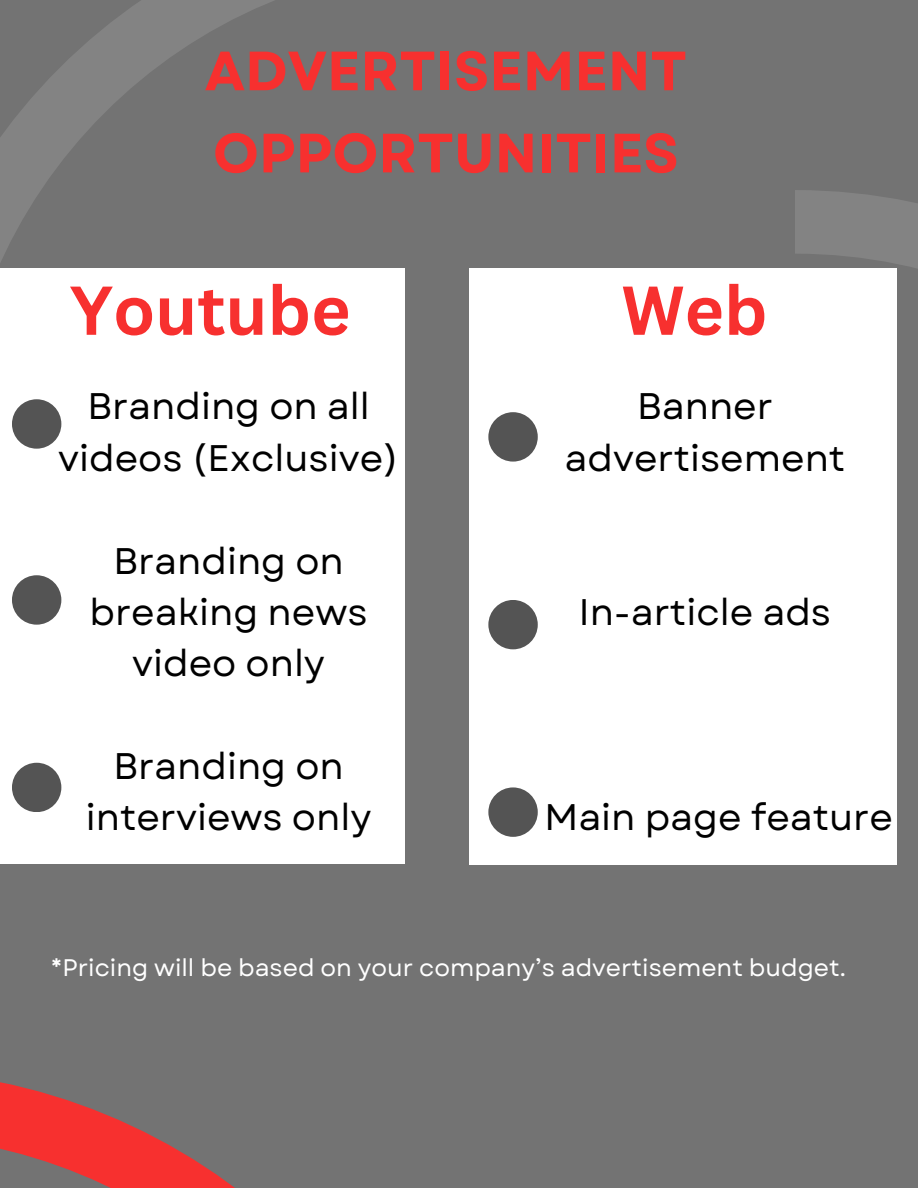
<style>
.page{position:relative;width:918px;height:1188px;background:#737373}
.page>*{position:absolute;margin:0;border:0;box-sizing:border-box;transform-origin:0 0}
.t1{font:700 67.5px "Canva Sans";color:#f7302f}
.t2{font:700 55.2px/82.2px "Garet";color:#f7302f}
.t3{font:36.9px/51.3px "Garet";color:#000;text-align:center}
.t4{font:24px "Garet";color:#fff}
</style>
<div class="page">
<svg style="left:0;top:0;width:274px;height:262px"></svg>
<svg style="left:795px;top:190px;width:123px;height:78px;fill:#838383"></svg>
<svg style="left:0;top:1082px;width:235px;height:106px"></svg>
<div style="left:0;top:268px;width:405px;height:596px;background:#fff"></div>
<div style="left:12px;top:399px;width:49px;height:50px;background:#545454;border-radius:50%"></div>
<div style="left:12px;top:575px;width:49px;height:50px;background:#545454;border-radius:50%"></div>
<div style="left:12px;top:763px;width:49px;height:49px;background:#545454;border-radius:50%"></div>
<div style="left:469px;top:268px;width:428px;height:597px;background:#fff"></div>
<div style="left:488px;top:412px;width:50px;height:50px;background:#545454;border-radius:50%"></div>
<div style="left:488px;top:600px;width:50px;height:49px;background:#545454;border-radius:50%"></div>
<div style="left:488px;top:787px;width:50px;height:50px;background:#545454;border-radius:50%"></div>
<h3 class="t2" style="left:205px;top:30px;width:484px">ADVERTISEMENT<br>OPPORTUNITIES</h3>
<h3 class="t1" style="left:70px;top:263px;width:282px">Youtube</h3>
<h3 class="t1" style="left:622px;top:263px;width:148px">Web</h3>
<p class="t3" style="left:58px;top:381px;width:342px">Branding on all videos (Exclusive)</p>
<h1 class="t3" style="left:90px;top:535px;width:279px">Branding on breaking news video only</h1>
<h2 class="t3" style="left:86px;top:741px;width:287px">Branding on interviews only</h2>
<p class="t3" style="left:565px;top:381px;width:282px">Banner advertisement</p>
<h1 class="t3" style="left:579px;top:586px;width:254px">In-article ads</h1>
<h3 class="t3" style="left:545px;top:792px;width:350px">Main page feature</h3>
<h3 class="t4" style="left:51px;top:950px;width:797px">*Pricing will be based on your company’s advertisement budget.</h3>
</div>
